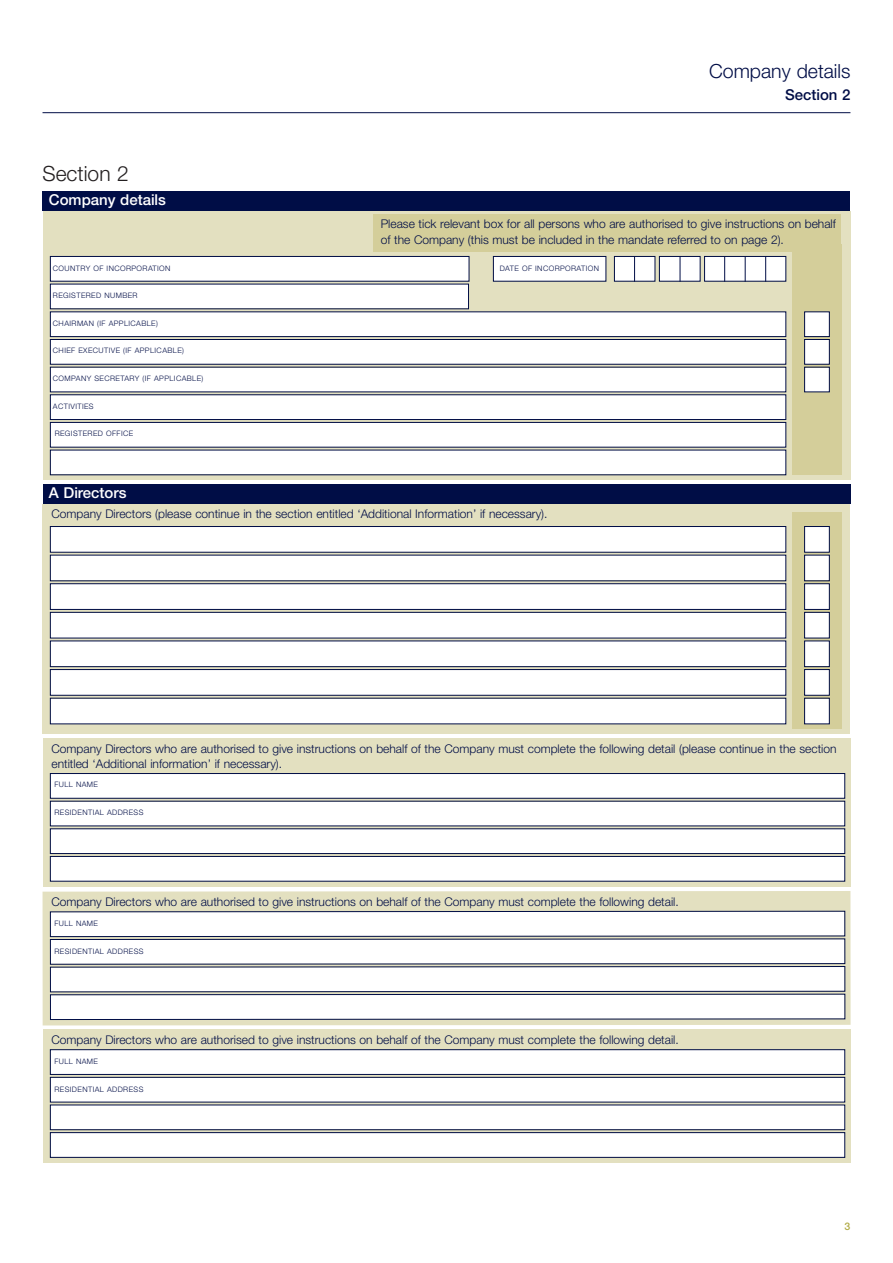
<style>
.page{position:relative;width:893px;height:1263px;background:#fff}
.page>*{position:absolute;margin:0;border:0;box-sizing:border-box;transform-origin:0 0}
.t1{font:300 21px "Helvetica Neue LT Std";color:#231f20}
.t2{font:300 19.5px "Helvetica Neue LT Std";color:#000d46}
.t3{font:500 15px "Helvetica Neue LT Std";color:#fff}
.t4{font:500 15px "Helvetica Neue LT Std";color:#000d46}
.t5{font:300 12px/15.8px "Helvetica Neue LT Std";color:#000d46}
.t6{font:500 10.5px "Helvetica Neue LT Std";color:#b1ab46}
.t7{font:300 7.5px "Helvetica Neue LT Std";letter-spacing:.055em;color:#000d46}
</style>
<div class="page">
<hr style="left:43px;top:112px;width:807px;height:1px;background:#000d46">
<svg style="left:43px;top:504px;width:807px;height:230px;background:#d2d0b7"></svg>
<div style="left:792px;top:512px;width:49px;height:217px;background:#d4ce9a"></div>
<div style="left:51px;top:527px;width:734px;height:25px;background:#fff"></div>
<div style="left:50px;top:526px;width:736px;height:27px;border:1px solid #000d46"></div>
<div style="left:51px;top:555px;width:734px;height:25px;background:#fff"></div>
<div style="left:51px;top:584px;width:734px;height:25px;background:#fff"></div>
<div style="left:50px;top:583px;width:736px;height:27px;border:1px solid #000d46"></div>
<div style="left:805px;top:527px;width:24px;height:25px;background:#fff"></div>
<div style="left:804px;top:526px;width:26px;height:27px;border:1px solid #000d46"></div>
<div style="left:805px;top:555px;width:24px;height:25px;background:#fff"></div>
<div style="left:804px;top:555px;width:26px;height:26px;border:1px solid #000d46"></div>
<div style="left:805px;top:584px;width:24px;height:25px;background:#fff"></div>
<div style="left:804px;top:583px;width:26px;height:27px;border:1px solid #000d46"></div>
<div style="left:51px;top:613px;width:734px;height:25px;background:#fff"></div>
<div style="left:50px;top:612px;width:736px;height:26px;border:1px solid #000d46"></div>
<div style="left:805px;top:613px;width:24px;height:25px;background:#fff"></div>
<div style="left:804px;top:612px;width:26px;height:26px;border:1px solid #000d46"></div>
<div style="left:51px;top:641px;width:734px;height:25px;background:#fff"></div>
<div style="left:50px;top:640px;width:736px;height:27px;border:1px solid #000d46"></div>
<div style="left:805px;top:641px;width:24px;height:25px;background:#fff"></div>
<div style="left:804px;top:640px;width:26px;height:27px;border:1px solid #000d46"></div>
<div style="left:51px;top:670px;width:734px;height:25px;background:#fff"></div>
<div style="left:50px;top:669px;width:736px;height:27px;border:1px solid #000d46"></div>
<div style="left:805px;top:670px;width:24px;height:25px;background:#fff"></div>
<div style="left:804px;top:669px;width:26px;height:27px;border:1px solid #000d46"></div>
<div style="left:51px;top:698px;width:734px;height:25px;background:#fff"></div>
<div style="left:805px;top:698px;width:24px;height:25px;background:#fff"></div>
<div style="left:804px;top:698px;width:26px;height:26px;border:1px solid #000d46"></div>
<svg style="left:43px;top:211px;width:807px;height:269px;background:#d4d2b8"></svg>
<div style="left:43px;top:191px;width:807px;height:20px;background:#000d46"></div>
<div style="left:494px;top:257px;width:111px;height:24px;background:#fff"></div>
<div style="left:493px;top:256px;width:113px;height:26px;border:1px solid #000d46"></div>
<div style="left:705px;top:257px;width:80px;height:24px;background:#fff"></div>
<div style="left:704px;top:256px;width:82px;height:26px;border:1px solid #000d46"></div>
<svg style="left:724px;top:256px;width:1px;height:26px"></svg>
<svg style="left:745px;top:256px;width:1px;height:26px"></svg>
<svg style="left:765px;top:256px;width:1px;height:26px"></svg>
<div style="left:615px;top:257px;width:40px;height:24px;background:#fff"></div>
<div style="left:614px;top:256px;width:41px;height:26px;border:1px solid #000d46"></div>
<div style="left:660px;top:257px;width:40px;height:24px;background:#fff"></div>
<div style="left:659px;top:256px;width:41px;height:26px;border:1px solid #000d46"></div>
<svg style="left:634px;top:256px;width:1px;height:26px"></svg>
<svg style="left:680px;top:256px;width:1px;height:26px"></svg>
<div style="left:51px;top:257px;width:418px;height:24px;background:#fff"></div>
<div style="left:50px;top:256px;width:419px;height:26px;border:1px solid #000d46"></div>
<div style="left:792px;top:244px;width:49px;height:230px;background:#d4ce9a"></div>
<div style="left:51px;top:340px;width:734px;height:24px;background:#fff"></div>
<div style="left:50px;top:339px;width:736px;height:26px;border:1px solid #000d46"></div>
<div style="left:805px;top:340px;width:24px;height:24px;background:#fff"></div>
<div style="left:804px;top:339px;width:26px;height:26px;border:1px solid #000d46"></div>
<div style="left:51px;top:312px;width:734px;height:24px;background:#fff"></div>
<div style="left:50px;top:311px;width:736px;height:26px;border:1px solid #000d46"></div>
<div style="left:805px;top:312px;width:24px;height:24px;background:#fff"></div>
<div style="left:804px;top:311px;width:26px;height:26px;border:1px solid #000d46"></div>
<div style="left:51px;top:395px;width:734px;height:24px;background:#fff"></div>
<div style="left:50px;top:394px;width:736px;height:26px;border:1px solid #000d46"></div>
<div style="left:51px;top:423px;width:734px;height:24px;background:#fff"></div>
<div style="left:50px;top:422px;width:736px;height:26px;border:1px solid #000d46"></div>
<div style="left:51px;top:284px;width:417px;height:24px;background:#fff"></div>
<div style="left:51px;top:367px;width:734px;height:24px;background:#fff"></div>
<div style="left:805px;top:367px;width:24px;height:24px;background:#fff"></div>
<div style="left:804px;top:367px;width:26px;height:25px;border:1px solid #000d46"></div>
<div style="left:51px;top:450px;width:734px;height:24px;background:#fff"></div>
<div style="left:373px;top:214px;width:468px;height:38px;background:#d4ce9a"></div>
<div style="left:43px;top:484px;width:807px;height:20px;background:#000d46"></div>
<div style="left:43px;top:738px;width:807px;height:149px;background:#e3e0c0"></div>
<div style="left:51px;top:774px;width:793px;height:24px;background:#fff"></div>
<div style="left:50px;top:773px;width:795px;height:26px;border:1px solid #000d46"></div>
<div style="left:51px;top:801px;width:793px;height:24px;background:#fff"></div>
<div style="left:51px;top:829px;width:793px;height:24px;background:#fff"></div>
<div style="left:50px;top:828px;width:795px;height:26px;border:1px solid #000d46"></div>
<div style="left:51px;top:857px;width:793px;height:24px;background:#fff"></div>
<div style="left:50px;top:856px;width:795px;height:25px;border:1px solid #000d46"></div>
<div style="left:43px;top:891px;width:808px;height:134px;background:#e3e0c0"></div>
<svg style="left:50px;top:910px;width:796px;height:110px"></svg>
<div style="left:43px;top:1029px;width:807px;height:134px;background:#e3e0c0"></div>
<div style="left:51px;top:1050px;width:793px;height:24px;background:#fff"></div>
<div style="left:50px;top:1049px;width:795px;height:26px;border:1px solid #000d46"></div>
<div style="left:51px;top:1078px;width:793px;height:24px;background:#fff"></div>
<div style="left:50px;top:1077px;width:795px;height:25px;border:1px solid #000d46"></div>
<div style="left:51px;top:1105px;width:793px;height:24px;background:#fff"></div>
<div style="left:50px;top:1104px;width:795px;height:26px;border:1px solid #000d46"></div>
<div style="left:51px;top:1133px;width:793px;height:24px;background:#fff"></div>
<div style="left:50px;top:1132px;width:795px;height:26px;border:1px solid #000d46"></div>
<h1 class="t1" style="left:43px;top:166px;width:88px">Section 2</h1>
<p class="t3" style="left:49px;top:194px;width:119px">Company details</p>
<h2 class="t2" style="left:709px;top:64px;width:143px">Company details</h2>
<p class="t4" style="left:785px;top:89px;width:67px">Section 2</p>
<p class="t5" style="left:381px;top:217px;width:457px">Please tick relevant box for all persons who are authorised to give instructions on behalf of the Company (this must be included in the mandate referred to on page 2).</p>
<p class="t7" style="left:53px;top:266px;width:119px">COUNTRY OF INCORPORATION</p>
<p class="t7" style="left:500px;top:265px;width:101px">DATE OF INCORPORATION</p>
<p class="t7" style="left:53px;top:293px;width:86px">REGISTERED NUMBER</p>
<p class="t7" style="left:53px;top:320px;width:107px">CHAIRMAN (IF APPLICABLE)</p>
<p class="t7" style="left:53px;top:348px;width:133px">CHIEF EXECUTIVE (IF APPLICABLE)</p>
<p class="t7" style="left:53px;top:376px;width:152px">COMPANY SECRETARY (IF APPLICABLE)</p>
<p class="t7" style="left:53px;top:403px;width:42px">ACTIVITIES</p>
<p class="t7" style="left:55px;top:431px;width:80px">REGISTERED OFFICE</p>
<p class="t3" style="left:49px;top:487px;width:79px">A Directors</p>
<p class="t5" style="left:51px;top:507px;width:497px">Company Directors (please continue in the section entitled ‘Additional Information’ if necessary).</p>
<p class="t5" style="left:51px;top:742px;width:787px;line-height:15px">Company Directors who are authorised to give instructions on behalf of the Company must complete the following detail (please continue in the section entitled ‘Additional information’ if necessary).</p>
<p class="t7" style="left:54px;top:782px;width:45px">FULL NAME</p>
<p class="t7" style="left:54px;top:810px;width:90px">RESIDENTIAL ADDRESS</p>
<p class="t5" style="left:51px;top:895px;width:629px">Company Directors who are authorised to give instructions on behalf of the Company must complete the following detail.</p>
<p class="t7" style="left:55px;top:920px;width:45px">FULL NAME</p>
<p class="t7" style="left:55px;top:948px;width:90px">RESIDENTIAL ADDRESS</p>
<p class="t5" style="left:51px;top:1033px;width:629px">Company Directors who are authorised to give instructions on behalf of the Company must complete the following detail.</p>
<p class="t7" style="left:54px;top:1058px;width:45px">FULL NAME</p>
<p class="t7" style="left:54px;top:1086px;width:90px">RESIDENTIAL ADDRESS</p>
<p class="t6" style="left:845px;top:1223px;width:7px">3</p>
</div>
